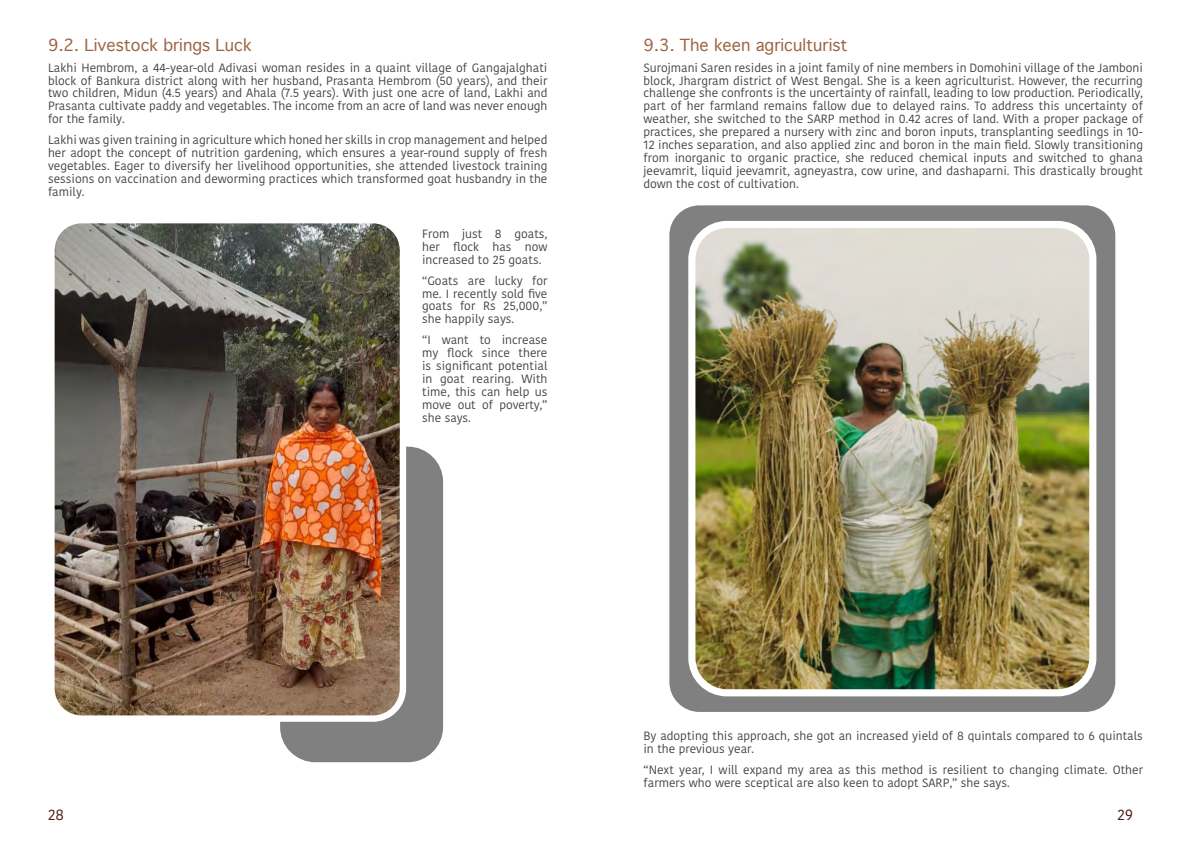
<style>
.page{position:relative;width:1191px;height:842px;background:#fff}
.page>*{position:absolute;margin:0;border:0;box-sizing:border-box;transform-origin:0 0}
.t1{font:16px "Geneva";color:#9d6543}
.t2{font:15px "Kohinoor Devanagari";color:#4e1818}
.t3{font:12px/12.9px "Kohinoor Devanagari";color:#424242;text-align:justify}
</style>
<div class="page">
<div style="left:288px;top:455px;width:147px;height:299px;background:#808080;border-radius:27px"></div>
<div style="left:280px;top:447px;width:163px;height:315px;border:17px solid #808080;border-radius:27px"></div>
<img style="left:55px;top:224px;width:344px;height:491px">
<div style="left:48px;top:217px;width:358px;height:505px;border:6px solid #fff;border-radius:30px"></div>
<div style="left:669px;top:205px;width:446px;height:507px;background:#808080;border-radius:30px"></div>
<img style="left:696px;top:229px;width:392px;height:459px">
<div style="left:688px;top:221px;width:408px;height:475px;border:7px solid #fff;border-radius:35px"></div>
<h1 class="t1" style="left:48px;top:36px;width:205px">9.2. Livestock brings Luck</h1>
<p class="t3" style="left:48px;top:61px;width:501px">Lakhi Hembrom, a 44-year-old Adivasi woman resides in a quaint village of Gangajalghati block of Bankura district along with her husband, Prasanta Hembrom (50 years), and their two children, Midun (4.5 years) and Ahala (7.5 years). With just one acre of land, Lakhi and Prasanta cultivate paddy and vegetables. The income from an acre of land was never enough for the family.</p>
<p class="t3" style="left:48px;top:134px;width:501px">Lakhi was given training in agriculture which honed her skills in crop management and helped her adopt the concept of nutrition gardening, which ensures a year-round supply of fresh vegetables. Eager to diversify her livelihood opportunities, she attended livestock training sessions on vaccination and deworming practices which transformed goat husbandry in the family.</p>
<p class="t3" style="left:422px;top:227px;width:127px">From just 8 goats, her flock has now increased to 25 goats.</p>
<p class="t3" style="left:422px;top:274px;width:127px">“Goats are lucky for me. I recently sold five goats for Rs 25,000,” she happily says.</p>
<p class="t3" style="left:422px;top:334px;width:127px">“I want to increase my flock since there is significant potential in goat rearing. With time, this can help us move out of poverty,” she says.</p>
<h1 class="t1" style="left:643px;top:36px;width:206px">9.3. The keen agriculturist</h1>
<p class="t3" style="left:643px;top:61px;width:501px">Surojmani Saren resides in a joint family of nine members in Domohini village of the Jamboni block, Jhargram district of West Bengal. She is a keen agriculturist. However, the recurring challenge she confronts is the uncertainty of rainfall, leading to low production. Periodically, part of her farmland remains fallow due to delayed rains. To address this uncertainty of weather, she switched to the SARP method in 0.42 acres of land. With a proper package of practices, she prepared a nursery with zinc and boron inputs, transplanting seedlings in 10- 12 inches separation, and also applied zinc and boron in the main field. Slowly transitioning from inorganic to organic practice, she reduced chemical inputs and switched to ghana jeevamrit, liquid jeevamrit, agneyastra, cow urine, and dashaparni. This drastically brought down the cost of cultivation.</p>
<p class="t3" style="left:643px;top:729px;width:501px">By adopting this approach, she got an increased yield of 8 quintals compared to 6 quintals in the previous year.</p>
<p class="t3" style="left:643px;top:763px;width:501px">“Next year, I will expand my area as this method is resilient to changing climate. Other farmers who were sceptical are also keen to adopt SARP,” she says.</p>
<p class="t2" style="left:48px;top:806px;width:18px">28</p>
<p class="t2" style="left:1117px;top:806px;width:17px">29</p>
</div>
